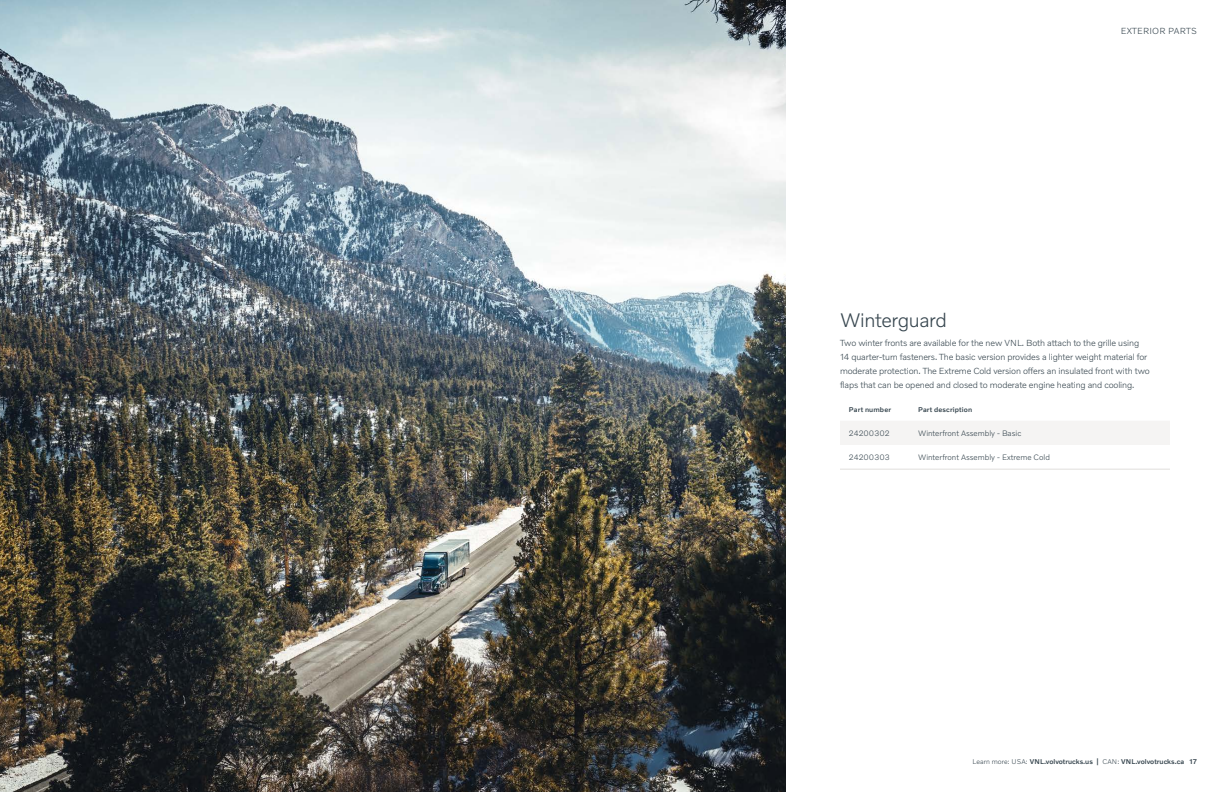
<style>
.page{position:relative;width:1224px;height:792px;background:#fff}
.page>*{position:absolute;margin:0;border:0;box-sizing:border-box;transform-origin:0 0}
.t1{font:300 20px "Volvo Novum";letter-spacing:-.02em;color:#37464f}
.t2{font:300 9px/14px "Volvo Novum";letter-spacing:-.015em;color:#37464f}
.t3{font:300 9px "Volvo Novum";letter-spacing:.02em;color:#37464f}
.t4{font:300 8px "Volvo Novum";color:#37464f}
.t5{font:500 7px "Volvo Novum";letter-spacing:.01em;color:#37464f}
.s1{font-weight:300}
</style>
<div class="page">
<div style="left:840px;top:421px;width:330px;height:24px;background:#f5f4f3"></div>
<hr style="left:840px;top:469px;width:69px;height:1px;background:#e0dedc">
<hr style="left:909px;top:469px;width:261px;height:1px;background:#e0dedc">
<img style="left:0;top:0;width:786px;height:792px">
<p class="t3" style="left:1121px;top:25px;width:78px">EXTERIOR PARTS</p>
<h1 class="t1" style="left:840px;top:307px;width:108px">Winterguard</h1>
<p class="t2" style="left:840px;top:335px;width:311px">Two winter fronts are available for the new VNL. Both attach to the grille using 14 quarter-turn fasteners. The basic version provides a lighter weight material for moderate protection. The Extreme Cold version offers an insulated front with two flaps that can be opened and closed to moderate engine heating and cooling.</p>
<p class="t5" style="left:849px;top:405px;width:44px">Part number</p>
<p class="t5" style="left:918px;top:405px;width:56px">Part description</p>
<p class="t4" style="left:849px;top:428px;width:42px">24200302</p>
<p class="t4" style="left:918px;top:428px;width:105px">Winterfront Assembly - Basic</p>
<p class="t4" style="left:849px;top:452px;width:42px">24200303</p>
<p class="t4" style="left:918px;top:452px;width:133px">Winterfront Assembly - Extreme Cold</p>
<p class="t5" style="left:973px;top:757px;width:226px"><span class="s1">Learn more: USA:</span> VNL.volvotrucks.us | <span class="s1">CAN:</span> VNL.volvotrucks.ca 17</p>
</div>
